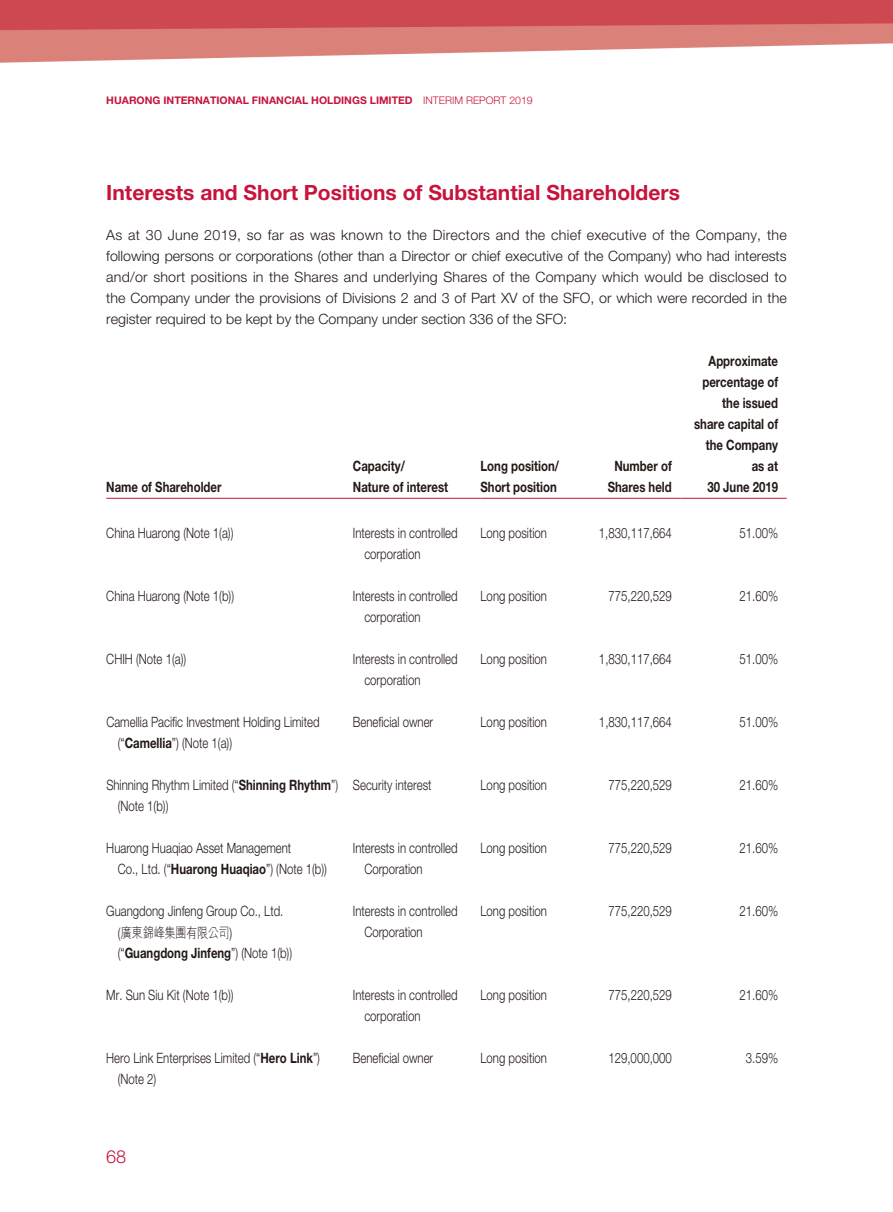
<style>
.page{position:relative;width:893px;height:1212px;background:#fff}
.page>*{position:absolute;margin:0;border:0;box-sizing:border-box;transform-origin:0 0}
.t1{font:700 21px "Helvetica Neue LT Std";color:#c6143c}
.t2{font:300 18px "Helvetica Neue LT Std";color:#c6143c}
.t3{font:300 14.25px/21px "Helvetica Neue LT Std";color:#231916;scale:.8 1}
.t4{font:300 14.25px/21px "Helvetica Neue LT Std";color:#231916;text-align:justify}
.t5{font:700 14.25px/21px "Helvetica Neue LT Std";color:#231916;scale:.8 1}
.t6{font:300 14.25px "M Hei HK";letter-spacing:-.045em;color:#231916;scale:.8 1}
.t7{font:700 10.5px "Helvetica Neue LT Std";color:#c6143c}
.s1{font-weight:300}
.s2{font-weight:700}
.s3{font-family:"Helvetica Neue LT Std"}
</style>
<div class="page">
<img style="left:0;top:0;width:893px;height:498px">
<hr style="left:106px;top:498px;width:247px;height:1px;background:#c6143c">
<hr style="left:353px;top:498px;width:127px;height:1px;background:#c6143c">
<hr style="left:480px;top:498px;width:94px;height:1px;background:#c6143c">
<hr style="left:574px;top:498px;width:106px;height:1px;background:#c6143c">
<hr style="left:680px;top:498px;width:107px;height:1px;background:#c6143c">
<p class="t7" style="left:106px;top:94px;width:428px">HUARONG INTERNATIONAL FINANCIAL HOLDINGS LIMITED <span class="s1">INTERIM REPORT 2019</span></p>
<h1 class="t1" style="left:106px;top:180px;width:575px">Interests and Short Positions of Substantial Shareholders</h1>
<p class="t4" style="left:106px;top:224px;width:682px">As at 30 June 2019, so far as was known to the Directors and the chief executive of the Company, the following persons or corporations (other than a Director or chief executive of the Company) who had interests and/or short positions in the Shares and underlying Shares of the Company which would be disclosed to the Company under the provisions of Divisions 2 and 3 of Part XV of the SFO, or which were recorded in the register required to be kept by the Company under section 336 of the SFO:</p>
<p class="t5" style="left:106px;top:476px;width:146px">Name of Shareholder</p>
<p class="t5" style="left:353px;top:455px;width:121px">Capacity/<br>Nature of interest</p>
<p class="t5" style="left:480px;top:455px;width:100px">Long position/<br>Short position</p>
<p class="t5" style="left:608px;top:455px;width:82px;text-align:center">Number of<br>Shares held</p>
<p class="t5" style="left:694px;top:350px;width:106px;text-align:right">Approximate percentage of the issued share capital of the Company as at<br>30 June 2019</p>
<p class="t3" style="left:106px;top:522px;width:160px">China Huarong (Note 1(a))</p>
<p class="t3" style="left:364px;top:522px;width:118px;text-indent:-11px">Interests in controlled corporation</p>
<p class="t3" style="left:480px;top:522px;width:85px">Long position</p>
<p class="t3" style="left:599px;top:522px;width:93px">1,830,117,664</p>
<p class="t3" style="left:739px;top:522px;width:50px">51.00%</p>
<p class="t3" style="left:106px;top:585px;width:161px">China Huarong (Note 1(b))</p>
<p class="t3" style="left:364px;top:585px;width:118px;text-indent:-11px">Interests in controlled corporation</p>
<p class="t3" style="left:480px;top:585px;width:85px">Long position</p>
<p class="t3" style="left:608px;top:585px;width:81px">775,220,529</p>
<p class="t3" style="left:739px;top:585px;width:50px">21.60%</p>
<p class="t3" style="left:106px;top:648px;width:101px">CHIH (Note 1(a))</p>
<p class="t3" style="left:364px;top:648px;width:118px;text-indent:-11px">Interests in controlled corporation</p>
<p class="t3" style="left:480px;top:648px;width:85px">Long position</p>
<p class="t3" style="left:599px;top:648px;width:93px">1,830,117,664</p>
<p class="t3" style="left:739px;top:648px;width:50px">51.00%</p>
<p class="t3" style="left:118px;top:711px;width:254px;text-indent:-11px">Camellia Pacific Investment Holding Limited (“<span class="s2">Camellia</span>”) (Note 1(a))</p>
<p class="t3" style="left:353px;top:711px;width:102px">Beneficial owner</p>
<p class="t3" style="left:480px;top:711px;width:85px">Long position</p>
<p class="t3" style="left:599px;top:711px;width:93px">1,830,117,664</p>
<p class="t3" style="left:739px;top:711px;width:50px">51.00%</p>
<p class="t3" style="left:118px;top:774px;width:277px;text-indent:-11px">Shinning Rhythm Limited (“<span class="s2">Shinning Rhythm</span>”) (Note 1(b))</p>
<p class="t3" style="left:353px;top:774px;width:100px">Security interest</p>
<p class="t3" style="left:480px;top:774px;width:85px">Long position</p>
<p class="t3" style="left:608px;top:774px;width:81px">775,220,529</p>
<p class="t3" style="left:739px;top:774px;width:50px">21.60%</p>
<p class="t3" style="left:118px;top:837px;width:263px;text-indent:-11px">Huarong Huaqiao Asset Management<br>Co., Ltd. (“<span class="s2">Huarong Huaqiao</span>”) (Note 1(b))</p>
<p class="t3" style="left:364px;top:837px;width:118px;text-indent:-11px">Interests in controlled<br>Corporation</p>
<p class="t3" style="left:480px;top:837px;width:85px">Long position</p>
<p class="t3" style="left:608px;top:837px;width:81px">775,220,529</p>
<p class="t3" style="left:739px;top:837px;width:50px">21.60%</p>
<p class="t3" style="left:106px;top:900px;width:223px">Guangdong Jinfeng Group Co., Ltd.</p>
<p class="t6" style="left:118px;top:926px;width:144px"><span class="s3">(</span>廣東錦峰集團有限公司<span class="s3">)</span></p>
<p class="t5" style="left:118px;top:942px;width:220px"><span class="s1">(“</span>Guangdong Jinfeng<span class="s1">”) (Note 1(b))</span></p>
<p class="t3" style="left:364px;top:900px;width:118px;text-indent:-11px">Interests in controlled<br>Corporation</p>
<p class="t3" style="left:480px;top:900px;width:85px">Long position</p>
<p class="t3" style="left:608px;top:900px;width:81px">775,220,529</p>
<p class="t3" style="left:739px;top:900px;width:50px">21.60%</p>
<p class="t3" style="left:106px;top:984px;width:161px">Mr. Sun Siu Kit (Note 1(b))</p>
<p class="t3" style="left:364px;top:984px;width:118px;text-indent:-11px">Interests in controlled corporation</p>
<p class="t3" style="left:480px;top:984px;width:85px">Long position</p>
<p class="t3" style="left:608px;top:984px;width:81px">775,220,529</p>
<p class="t3" style="left:739px;top:984px;width:50px">21.60%</p>
<p class="t3" style="left:118px;top:1047px;width:254px;text-indent:-11px">Hero Link Enterprises Limited (“<span class="s2">Hero Link</span>”) (Note 2)</p>
<p class="t3" style="left:353px;top:1047px;width:102px">Beneficial owner</p>
<p class="t3" style="left:480px;top:1047px;width:85px">Long position</p>
<p class="t3" style="left:608px;top:1047px;width:81px">129,000,000</p>
<p class="t3" style="left:746px;top:1047px;width:42px">3.59%</p>
<p class="t2" style="left:106px;top:1146px;width:22px">68</p>
</div>
